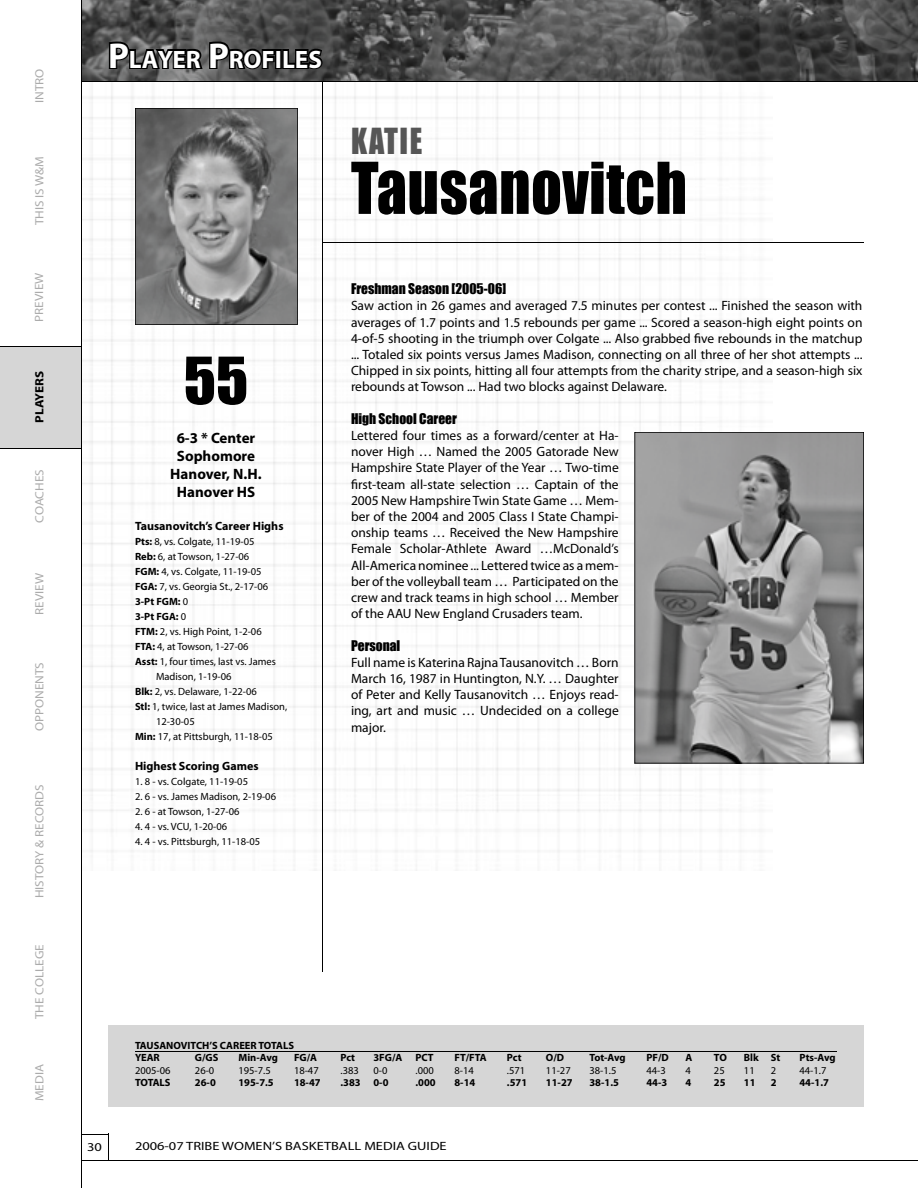
<style>
.page{position:relative;width:918px;height:1188px;background:#fff}
.page>*{position:absolute;margin:0;border:0;box-sizing:border-box;transform-origin:0 0}
.t1{font:66px "Impact";letter-spacing:.01em;color:#000;scale:.91 1}
.t2{font:60px "Impact";color:#000}
.t3{font:33px "Impact";letter-spacing:.05em;color:#565656;scale:.91 1}
.t4{font:700 25.2px "Myriad Pro";color:#fff}
.t5{font:700 15px/18px "Myriad Pro";color:#000;text-align:center}
.t6{font:13.5px/16.2px "Myriad Pro";color:#000;text-align:justify}
.t7{font:13.5px "Impact";color:#000}
.t8{font:12px "Myriad Pro";color:#ababab;scale:1.1 1}
.t9{font:700 12px "Myriad Pro";color:#000}
.t10{font:12px "Myriad Pro";color:#000;scale:1.2 1}
.t11{font:700 12px "Myriad Pro";color:#000;scale:1.1 1}
.t12{font:10.5px "Myriad Pro";color:#000}
.t13{font:700 10.5px/12.6px "Myriad Pro";color:#000}
.s1{font-size:36px}
.s2{font-weight:700}
.s3{font-weight:400}
</style>
<div class="page">
<div style="left:0;top:347px;width:81px;height:101px;background:#d6d6d6"></div>
<hr style="left:0;top:346px;width:81px;height:1px;background:#000">
<hr style="left:81px;top:1161px;width:837px;height:1px;background:#000">
<svg style="left:82px;top:1134px;width:27px;height:27px"></svg>
<hr style="left:0;top:448px;width:81px;height:1px;background:#000">
<img style="left:82px;top:82px;width:691px;height:788px">
<img style="left:82px;top:0;width:836px;height:81px">
<svg style="left:107px;top:40px;width:217px;height:35px;background:#363636"></svg>
<hr style="left:322px;top:81px;width:1px;height:891px;background:#000">
<svg style="left:135px;top:108px;width:163px;height:217px;background:#7c7d7d"></svg>
<hr style="left:322px;top:243px;width:542px;height:1px;background:#000">
<hr style="left:81px;top:0;width:1px;height:1188px;background:#000">
<hr style="left:81px;top:81px;width:837px;height:1px;background:#000">
<div style="left:108px;top:1025px;width:756px;height:82px;background:#d6d6d6"></div>
<hr style="left:135px;top:1051px;width:702px;height:1px;background:#000">
<svg style="left:634px;top:432px;width:230px;height:332px;background:#8e8e8f"></svg>
<p class="t8" style="left:33px;top:103px;width:33px;rotate:-90deg">INTRO</p>
<p class="t8" style="left:33px;top:225px;width:65px;rotate:-90deg">THIS IS W&amp;M</p>
<p class="t8" style="left:33px;top:322px;width:46px;rotate:-90deg">PREVIEW</p>
<p class="t11" style="left:33px;top:423px;width:48px;rotate:-90deg">PLAYERS</p>
<p class="t8" style="left:33px;top:523px;width:50px;rotate:-90deg">COACHES</p>
<p class="t8" style="left:33px;top:615px;width:40px;rotate:-90deg">REVIEW</p>
<p class="t8" style="left:33px;top:731px;width:64px;rotate:-90deg">OPPONENTS</p>
<p class="t8" style="left:33px;top:898px;width:105px;rotate:-90deg">HISTORY &amp; RECORDS</p>
<p class="t8" style="left:33px;top:1019px;width:70px;rotate:-90deg">THE COLLEGE</p>
<p class="t8" style="left:33px;top:1101px;width:35px;rotate:-90deg">MEDIA</p>
<h3 class="t4" style="left:108px;top:45px;width:215px"><span class="s1">P</span>LAYER <span class="s1">P</span>ROFILES</h3>
<h2 class="t2" style="left:184px;top:344px;width:66px">55</h2>
<p class="t5" style="left:170px;top:429px;width:93px">6-3 * Center<br>Sophomore<br>Hanover, N.H.<br>Hanover HS</p>
<p class="t9" style="left:135px;top:519px;width:150px">Tausanovitch’s Career Highs</p>
<p class="t12" style="left:135px;top:536px;width:121px"><span class="s2">Pts:</span> 8, vs. Colgate, 11-19-05</p>
<p class="t12" style="left:135px;top:551px;width:116px"><span class="s2">Reb:</span> 6, at Towson, 1-27-06</p>
<p class="t12" style="left:135px;top:566px;width:128px"><span class="s2">FGM:</span> 4, vs. Colgate, 11-19-05</p>
<p class="t12" style="left:135px;top:581px;width:135px"><span class="s2">FGA:</span> 7, vs. Georgia St., 2-17-06</p>
<p class="t13" style="left:135px;top:596px;width:55px">3-Pt FGM: <span class="s3">0</span></p>
<p class="t13" style="left:135px;top:611px;width:53px">3-Pt FGA: <span class="s3">0</span></p>
<p class="t12" style="left:135px;top:626px;width:128px"><span class="s2">FTM:</span> 2, vs. High Point, 1-2-06</p>
<p class="t12" style="left:135px;top:641px;width:115px"><span class="s2">FTA:</span> 4, at Towson, 1-27-06</p>
<p class="t12" style="left:135px;top:656px;width:143px"><span class="s2">Asst:</span> 1, four times, last vs. James</p>
<p class="t12" style="left:156px;top:671px;width:77px">Madison, 1-19-06</p>
<p class="t12" style="left:135px;top:686px;width:123px"><span class="s2">Blk:</span> 2, vs. Delaware, 1-22-06</p>
<p class="t12" style="left:135px;top:701px;width:154px"><span class="s2">Stl:</span> 1, twice, last at James Madison,</p>
<p class="t12" style="left:156px;top:716px;width:40px">12-30-05</p>
<p class="t12" style="left:135px;top:731px;width:139px"><span class="s2">Min:</span> 17, at Pittsburgh, 11-18-05</p>
<p class="t9" style="left:135px;top:759px;width:125px">Highest Scoring Games</p>
<p class="t12" style="left:135px;top:776px;width:115px">1. 8 - vs. Colgate, 11-19-05</p>
<p class="t12" style="left:135px;top:791px;width:143px">2. 6 - vs. James Madison, 2-19-06</p>
<p class="t12" style="left:135px;top:806px;width:106px">2. 6 - at Towson, 1-27-06</p>
<p class="t12" style="left:135px;top:821px;width:94px">4. 4 - vs. VCU, 1-20-06</p>
<p class="t12" style="left:135px;top:836px;width:127px">4. 4 - vs. Pittsburgh, 11-18-05</p>
<h3 class="t3" style="left:351px;top:121px;width:80px">KATIE</h3>
<h1 class="t1" style="left:351px;top:147px;width:371px">Tausanovitch</h1>
<p class="t7" style="left:351px;top:281px;width:157px">Freshman Season [2005-06]</p>
<p class="t6" style="left:351px;top:298px;width:513px">Saw action in 26 games and averaged 7.5 minutes per contest ... Finished the season with averages of 1.7 points and 1.5 rebounds per game ... Scored a season-high eight points on 4-of-5 shooting in the triumph over Colgate ... Also grabbed five rebounds in the matchup ... Totaled six points versus James Madison, connecting on all three of her shot attempts ...<br>Chipped in six points, hitting all four attempts from the charity stripe, and a season-high six rebounds at Towson ... Had two blocks against Delaware.</p>
<p class="t7" style="left:351px;top:410px;width:108px">High School Career</p>
<p class="t6" style="left:351px;top:428px;width:269px">Lettered four times as a forward/center at Ha&shy;nover High … Named the 2005 Gatorade New Hampshire State Player of the Year … Two-time first-team all-state selection … Captain of the 2005 New Hampshire Twin State Game … Mem&shy;ber of the 2004 and 2005 Class I State Champi&shy;onship teams … Received the New Hampshire Female Scholar-Athlete Award …McDonald’s All-America nominee ... Lettered twice as a mem&shy;ber of the volleyball team … Participated on the crew and track teams in high school … Member of the AAU New England Crusaders team.</p>
<p class="t7" style="left:351px;top:637px;width:51px">Personal</p>
<p class="t6" style="left:351px;top:654px;width:269px">Full name is Katerina Rajna Tausanovitch … Born March 16, 1987 in Huntington, N.Y. … Daughter of Peter and Kelly Tausanovitch … Enjoys read&shy;ing, art and music … Undecided on a college major.</p>
<p class="t13" style="left:135px;top:1039px;width:161px">TAUSANOVITCH’S CAREER TOTALS<br>YEAR</p>
<p class="t13" style="left:195px;top:1052px;width:25px">G/GS</p>
<p class="t13" style="left:238px;top:1052px;width:41px">Min-Avg</p>
<p class="t13" style="left:294px;top:1052px;width:25px">FG/A</p>
<p class="t13" style="left:340px;top:1052px;width:16px">Pct</p>
<p class="t13" style="left:373px;top:1052px;width:62px">3FG/A PCT</p>
<p class="t13" style="left:454px;top:1052px;width:34px">FT/FTA</p>
<p class="t13" style="left:507px;top:1052px;width:16px">Pct</p>
<p class="t13" style="left:546px;top:1052px;width:20px">O/D</p>
<p class="t13" style="left:589px;top:1052px;width:38px">Tot-Avg</p>
<p class="t13" style="left:646px;top:1052px;width:24px">PF/D</p>
<p class="t13" style="left:685px;top:1052px;width:8px">A</p>
<p class="t13" style="left:714px;top:1052px;width:14px">TO</p>
<p class="t13" style="left:744px;top:1052px;width:38px">Blk St</p>
<p class="t13" style="left:799px;top:1052px;width:38px">Pts-Avg</p>
<p class="t12" style="left:135px;top:1065px;width:37px">2005-06</p>
<p class="t12" style="left:195px;top:1065px;width:21px">26-0</p>
<p class="t12" style="left:238px;top:1065px;width:34px">195-7.5</p>
<p class="t12" style="left:294px;top:1065px;width:26px">18-47</p>
<p class="t12" style="left:340px;top:1065px;width:20px">.383</p>
<p class="t12" style="left:373px;top:1065px;width:15px">0-0</p>
<p class="t12" style="left:415px;top:1065px;width:20px">.000</p>
<p class="t12" style="left:454px;top:1065px;width:21px">8-14</p>
<p class="t12" style="left:507px;top:1065px;width:20px">.571</p>
<p class="t12" style="left:546px;top:1065px;width:26px">11-27</p>
<p class="t12" style="left:589px;top:1065px;width:28px">38-1.5</p>
<p class="t12" style="left:646px;top:1065px;width:21px">44-3</p>
<p class="t12" style="left:685px;top:1065px;width:7px">4</p>
<p class="t12" style="left:714px;top:1065px;width:12px">25</p>
<p class="t12" style="left:744px;top:1065px;width:12px">11</p>
<p class="t12" style="left:771px;top:1065px;width:7px">2</p>
<p class="t12" style="left:799px;top:1065px;width:28px">44-1.7</p>
<p class="t13" style="left:135px;top:1077px;width:37px">TOTALS</p>
<p class="t13" style="left:195px;top:1077px;width:22px">26-0</p>
<p class="t13" style="left:238px;top:1077px;width:37px">195-7.5</p>
<p class="t13" style="left:294px;top:1077px;width:28px">18-47</p>
<p class="t13" style="left:340px;top:1077px;width:50px">.383 0-0</p>
<p class="t13" style="left:415px;top:1077px;width:22px">.000</p>
<p class="t13" style="left:454px;top:1077px;width:22px">8-14</p>
<p class="t13" style="left:507px;top:1077px;width:22px">.571</p>
<p class="t13" style="left:546px;top:1077px;width:28px">11-27</p>
<p class="t13" style="left:589px;top:1077px;width:31px">38-1.5</p>
<p class="t13" style="left:646px;top:1077px;width:22px">44-3</p>
<p class="t13" style="left:685px;top:1077px;width:7px">4</p>
<p class="t13" style="left:714px;top:1077px;width:13px">25</p>
<p class="t13" style="left:744px;top:1077px;width:13px">11</p>
<p class="t13" style="left:771px;top:1077px;width:7px">2</p>
<p class="t13" style="left:799px;top:1077px;width:31px">44-1.7</p>
<p class="t10" style="left:87px;top:1141px;width:14px">30</p>
<p class="t10" style="left:135px;top:1140px;width:261px">2006-07 TRIBE WOMEN’S BASKETBALL MEDIA GUIDE</p>
</div>
